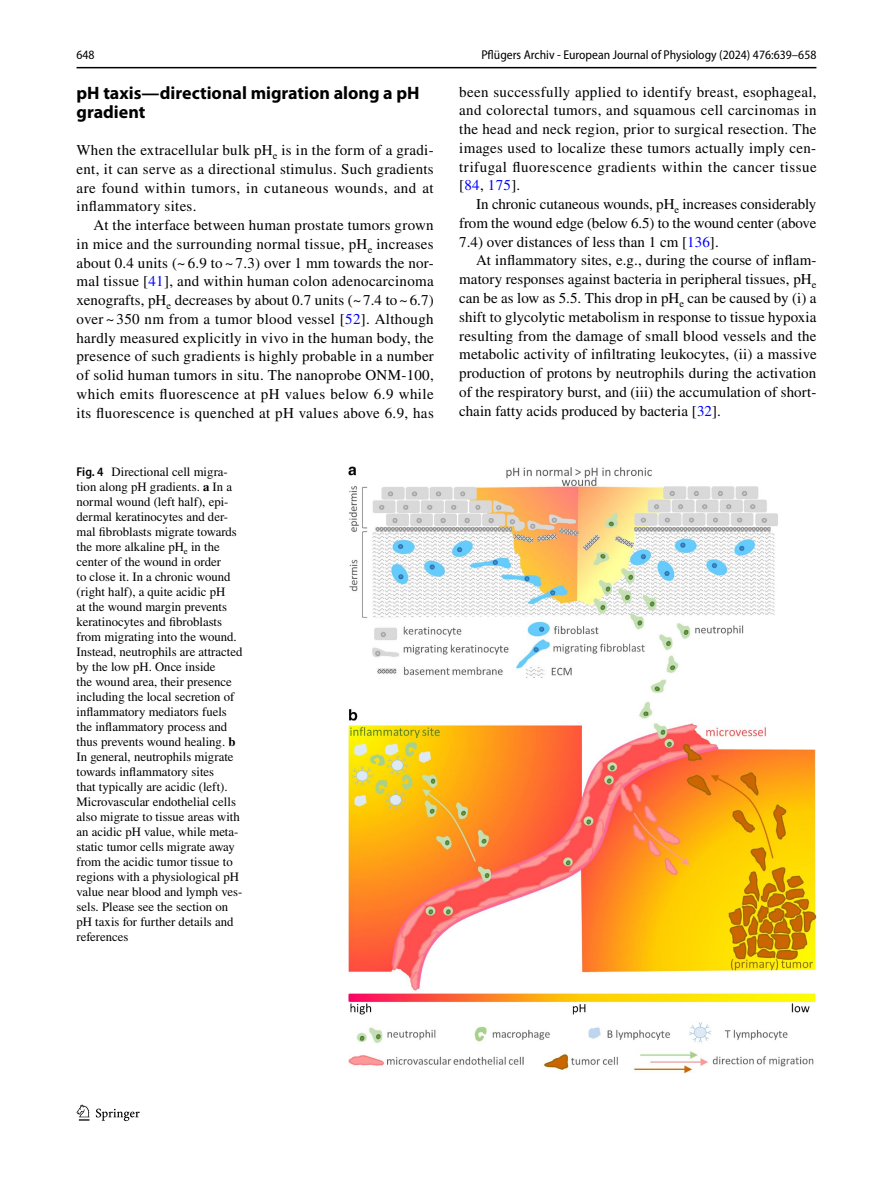
<style>
.page{position:relative;width:893px;height:1187px;background:#fff}
.page>*{position:absolute;margin:0;border:0;box-sizing:border-box;transform-origin:0 0}
.t1{font:700 18px/18.8px "Myriad Pro";color:#000}
.t2{font:15px/18.8px "STIX";letter-spacing:.02em;color:#000;text-align:justify}
.t3{font:12.75px/15px "STIX";color:#000}
.t4{font:semi-condensed 12.75px "Myriad Pro";color:#000}
.s1{color:#00f}
.s2{font-family:"Myriad Pro";font-weight:600;font-stretch:semi-condensed}
.s3{font-weight:700}
</style>
<div class="page">
<hr style="left:77px;top:67px;width:739px;height:1px;background:#000">
<svg style="left:77px;top:1104px;width:12px;height:16px"></svg>
<svg style="left:96px;top:1108px;width:44px;height:12px"></svg>
<img style="left:349px;top:466px;width:467px;height:607px">
<p class="t4" style="left:77px;top:48px;width:20px">648</p>
<p class="t4" style="left:481px;top:48px;width:337px">Pflügers Archiv - European Journal of Physiology (2024) 476:639–658</p>
<p class="t1" style="left:77px;top:83px;width:345px">pH taxis—directional migration along a pH gradient</p>
<p class="t2" style="left:77px;top:142px;width:359px">When the extracellular bulk pH<sub>e</sub> is in the form of a gradi&shy;ent, it can serve as a directional stimulus. Such gradients are found within tumors, in cutaneous wounds, and at inflammatory sites.</p>
<p class="t2" style="left:77px;top:217px;width:359px;text-indent:17px">At the interface between human prostate tumors grown in mice and the surrounding normal tissue, pH<sub>e</sub> increases about 0.4 units (~ 6.9 to ~ 7.3) over 1 mm towards the nor&shy;mal tissue [<span class="s1">41</span>], and within human colon adenocarcinoma xenografts, pH<sub>e</sub> decreases by about 0.7 units (~ 7.4 to ~ 6.7) over ~ 350 nm from a tumor blood vessel [<span class="s1">52</span>]. Although hardly measured explicitly in vivo in the human body, the presence of such gradients is highly probable in a number of solid human tumors in situ. The nanoprobe ONM-100, which emits fluorescence at pH values below 6.9 while its fluorescence is quenched at pH values above 6.9, has</p>
<p class="t2" style="left:459px;top:83px;width:359px">been successfully applied to identify breast, esophageal, and colorectal tumors, and squamous cell carcinomas in the head and neck region, prior to surgical resection. The images used to localize these tumors actually imply cen&shy;trifugal fluorescence gradients within the cancer tissue [<span class="s1">84</span>, <span class="s1">175</span>].</p>
<p class="t2" style="left:459px;top:196px;width:359px;text-indent:17px">In chronic cutaneous wounds, pH<sub>e</sub> increases considerably from the wound edge (below 6.5) to the wound center (above 7.4) over distances of less than 1 cm [<span class="s1">136</span>].</p>
<p class="t2" style="left:459px;top:252px;width:359px;text-indent:17px">At inflammatory sites, e.g., during the course of inflam&shy;matory responses against bacteria in peripheral tissues, pH<sub>e </sub>can be as low as 5.5. This drop in pH<sub>e</sub> can be caused by (i) a shift to glycolytic metabolism in response to tissue hypoxia resulting from the damage of small blood vessels and the metabolic activity of infiltrating leukocytes, (ii) a massive production of protons by neutrophils during the activation of the respiratory burst, and (iii) the accumulation of short&shy;chain fatty acids produced by bacteria [<span class="s1">32</span>].</p>
<p class="t3" style="left:77px;top:465px;width:167px"><span class="s2">Fig. 4</span> Directional cell migra&shy;tion along pH gradients. <span class="s3">a</span> In a normal wound (left half), epi&shy;dermal keratinocytes and der&shy;mal fibroblasts migrate towards the more alkaline pH<sub>e</sub> in the center of the wound in order<br>to close it. In a chronic wound (right half), a quite acidic pH<br>at the wound margin prevents keratinocytes and fibroblasts from migrating into the wound.<br>Instead, neutrophils are attracted by the low pH. Once inside<br>the wound area, their presence including the local secretion of inflammatory mediators fuels the inflammatory process and thus prevents wound healing. <span class="s3">b<br></span>In general, neutrophils migrate towards inflammatory sites<br>that typically are acidic (left).<br>Microvascular endothelial cells also migrate to tissue areas with an acidic pH value, while meta&shy;static tumor cells migrate away from the acidic tumor tissue to regions with a physiological pH value near blood and lymph ves&shy;sels. Please see the section on pH taxis for further details and references</p>
</div>
